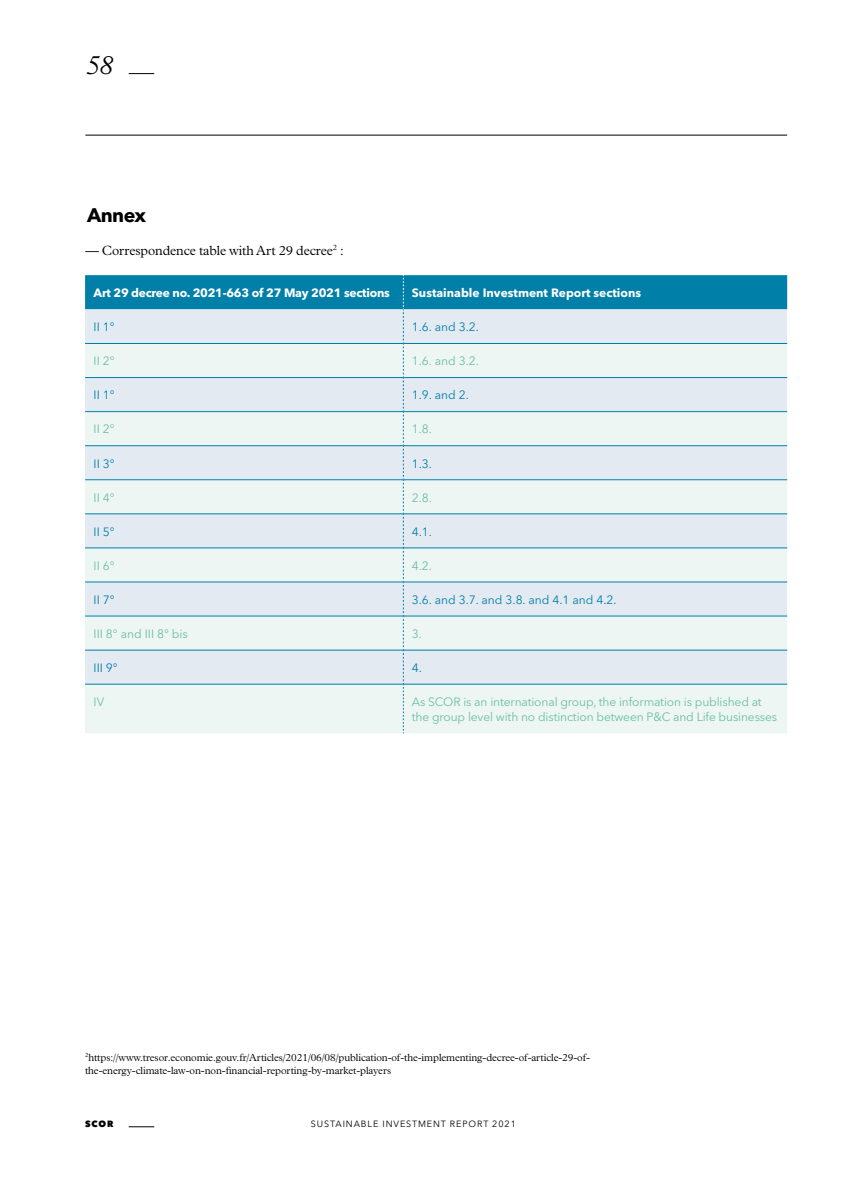
<style>
.page{position:relative;width:851px;height:1191px;background:#fff}
.page>*{position:absolute;margin:0;border:0;box-sizing:border-box;transform-origin:0 0}
.t1{font:italic 300 27px "Plantin Std";color:#000}
.t2{font:700 19.5px "Avenir Next LT Pro";letter-spacing:-.03em;color:#000}
.t3{font:300 13.5px "Plantin Std";letter-spacing:-.01em;color:#000}
.t4{font:12px/15px "Avenir Next LT Pro";letter-spacing:-.01em;color:#6bbfa3}
.t5{font:12px "Avenir Next LT Pro";color:#007fa8}
.t6{font:700 12px "Avenir Next LT Pro";letter-spacing:-.02em;color:#fff}
.t7{font:700 12px "Avenir Next LT Pro";color:#fff}
.t8{font:300 10.5px/13.5px "Plantin Std";letter-spacing:-.01em;color:#000}
.t9{font:9px "Avenir Next LT Pro";letter-spacing:.1em;color:#000}
.t10{font:800 9px "Avenir Next LT Pro";color:#000}
</style>
<div class="page">
<svg style="left:129px;top:73px;width:25px;height:1px"></svg>
<svg style="left:129px;top:1126px;width:25px;height:1px"></svg>
<hr style="left:85px;top:135px;width:702px;height:1px;background:#000">
<svg style="left:85px;top:275px;width:702px;height:458px;background:#d5e6ec"></svg>
<hr style="left:85px;top:343px;width:318px;height:1px;background:#007fa8">
<hr style="left:403px;top:343px;width:384px;height:1px;background:#007fa8">
<hr style="left:85px;top:377px;width:318px;height:1px;background:#007fa8">
<hr style="left:403px;top:377px;width:384px;height:1px;background:#007fa8">
<hr style="left:85px;top:411px;width:318px;height:1px;background:#007fa8">
<hr style="left:403px;top:411px;width:384px;height:1px;background:#007fa8">
<hr style="left:85px;top:445px;width:318px;height:1px;background:#007fa8">
<hr style="left:403px;top:445px;width:384px;height:1px;background:#007fa8">
<hr style="left:85px;top:479px;width:318px;height:1px;background:#007fa8">
<hr style="left:403px;top:479px;width:384px;height:1px;background:#007fa8">
<hr style="left:85px;top:513px;width:318px;height:1px;background:#007fa8">
<hr style="left:403px;top:513px;width:384px;height:1px;background:#007fa8">
<hr style="left:85px;top:547px;width:318px;height:1px;background:#007fa8">
<hr style="left:403px;top:547px;width:384px;height:1px;background:#007fa8">
<hr style="left:85px;top:582px;width:318px;height:1px;background:#007fa8">
<hr style="left:403px;top:582px;width:384px;height:1px;background:#007fa8">
<hr style="left:85px;top:616px;width:318px;height:1px;background:#007fa8">
<hr style="left:403px;top:616px;width:384px;height:1px;background:#007fa8">
<hr style="left:85px;top:650px;width:318px;height:1px;background:#007fa8">
<hr style="left:403px;top:650px;width:384px;height:1px;background:#007fa8">
<hr style="left:85px;top:684px;width:318px;height:1px;background:#007fa8">
<hr style="left:403px;top:684px;width:384px;height:1px;background:#007fa8">
<h1 class="t1" style="left:85px;top:50px;width:29px">58</h1>
<h2 class="t2" style="left:87px;top:203px;width:60px">Annex</h2>
<p class="t3" style="left:85px;top:242px;width:260px">— Correspondence table with Art 29 decree<sup>2</sup> :</p>
<p class="t6" style="left:94px;top:285px;width:298px">Art 29 decree no. 2021-663 of 27 May 2021 sections</p>
<p class="t7" style="left:412px;top:285px;width:231px">Sustainable Investment Report sections</p>
<p class="t5" style="left:94px;top:320px;width:22px">II 1°</p>
<p class="t5" style="left:412px;top:320px;width:68px">1.6. and 3.2.</p>
<p class="t4" style="left:94px;top:354px;width:22px">II 2°</p>
<p class="t4" style="left:412px;top:354px;width:68px">1.6. and 3.2.</p>
<p class="t5" style="left:94px;top:388px;width:22px">II 1°</p>
<p class="t5" style="left:412px;top:388px;width:58px">1.9. and 2.</p>
<p class="t4" style="left:94px;top:422px;width:22px">II 2°</p>
<p class="t4" style="left:412px;top:422px;width:22px">1.8.</p>
<p class="t5" style="left:94px;top:456px;width:22px">II 3°</p>
<p class="t5" style="left:412px;top:456px;width:22px">1.3.</p>
<p class="t4" style="left:94px;top:490px;width:22px">II 4°</p>
<p class="t4" style="left:412px;top:490px;width:22px">2.8.</p>
<p class="t5" style="left:94px;top:524px;width:22px">II 5°</p>
<p class="t5" style="left:412px;top:524px;width:22px">4.1.</p>
<p class="t4" style="left:94px;top:558px;width:22px">II 6°</p>
<p class="t4" style="left:412px;top:558px;width:22px">4.2.</p>
<p class="t5" style="left:94px;top:592px;width:22px">II 7°</p>
<p class="t5" style="left:412px;top:592px;width:206px">3.6. and 3.7. and 3.8. and 4.1 and 4.2.</p>
<p class="t4" style="left:94px;top:626px;width:96px">III 8° and III 8° bis</p>
<p class="t4" style="left:412px;top:626px;width:12px">3.</p>
<p class="t5" style="left:94px;top:660px;width:26px">III 9°</p>
<p class="t5" style="left:412px;top:660px;width:12px">4.</p>
<p class="t4" style="left:94px;top:694px;width:12px">IV</p>
<p class="t4" style="left:412px;top:694px;width:367px">As SCOR is an international group, the information is published at the group level with no distinction between P&amp;C and Life businesses</p>
<p class="t8" style="left:85px;top:1050px;width:506px"><sup>2</sup>https://www.tresor.economie.gouv.fr/Articles/2021/06/08/publication-of-the-implementing-decree-of-article-29-of&shy;the-energy-climate-law-on-non-financial-reporting-by-market-players</p>
<p class="t10" style="left:85px;top:1118px;width:30px">SCOR</p>
<p class="t9" style="left:311px;top:1118px;width:206px">SUSTAINABLE INVESTMENT REPORT 2021</p>
</div>
